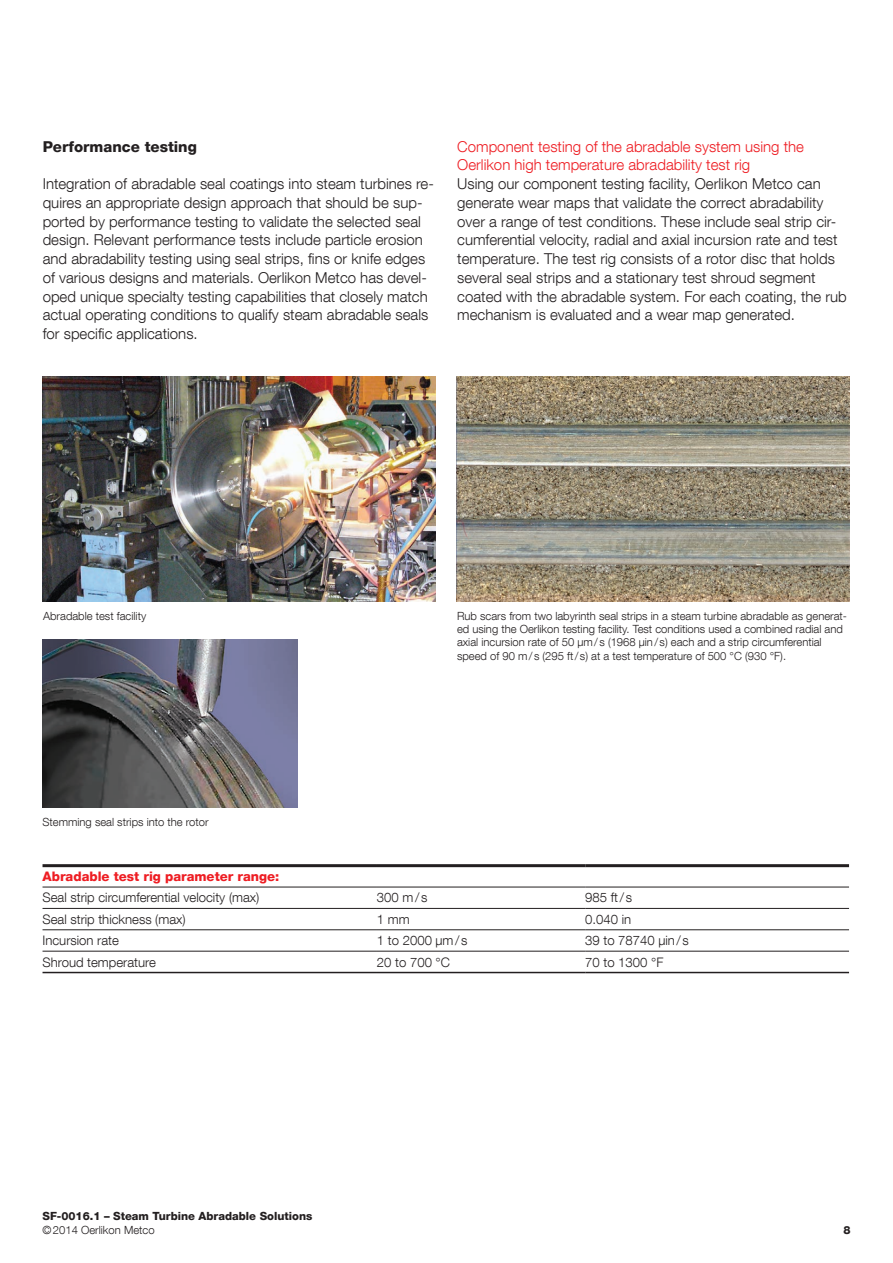
<style>
.page{position:relative;width:893px;height:1263px;background:#fff}
.page>*{position:absolute;margin:0;border:0;box-sizing:border-box;transform-origin:0 0}
.t1{font:300 15px/18.8px "Helvetica Neue LT Com";color:#231f20}
.t2{font:300 15px/18.8px "Helvetica Neue LT Com";color:#ee1d23}
.t3{font:800 15px "Helvetica Neue LT Com";color:#231f20}
.t4{font:300 13.2px "Helvetica Neue LT Com";color:#231f20}
.t5{font:800 13.2px "Helvetica Neue LT Com";color:#ee1d23}
.t6{font:300 11.25px/13.2px "Helvetica Neue LT Com";color:#231f20}
.t7{font:800 11.25px "Helvetica Neue LT Com";color:#231f20}
</style>
<div class="page">
<hr style="left:43px;top:908px;width:334px;height:1px;background:#231f20">
<hr style="left:377px;top:908px;width:208px;height:1px;background:#231f20">
<hr style="left:585px;top:908px;width:264px;height:1px;background:#231f20">
<hr style="left:43px;top:929px;width:334px;height:1px;background:#231f20">
<hr style="left:377px;top:929px;width:208px;height:1px;background:#231f20">
<hr style="left:585px;top:929px;width:264px;height:1px;background:#231f20">
<hr style="left:43px;top:864px;width:334px;height:3px;background:#231f20">
<hr style="left:377px;top:864px;width:208px;height:3px;background:#231f20">
<hr style="left:585px;top:864px;width:264px;height:3px;background:#231f20">
<hr style="left:43px;top:887px;width:334px;height:1px;background:#231f20">
<hr style="left:377px;top:887px;width:208px;height:1px;background:#231f20">
<hr style="left:585px;top:887px;width:264px;height:1px;background:#231f20">
<hr style="left:43px;top:951px;width:334px;height:1px;background:#231f20">
<hr style="left:377px;top:951px;width:208px;height:1px;background:#231f20">
<hr style="left:585px;top:951px;width:264px;height:1px;background:#231f20">
<hr style="left:43px;top:972px;width:334px;height:1px;background:#231f20">
<hr style="left:377px;top:972px;width:208px;height:1px;background:#231f20">
<hr style="left:585px;top:972px;width:264px;height:1px;background:#231f20">
<img style="left:43px;top:377px;width:393px;height:225px">
<img style="left:43px;top:639px;width:255px;height:169px">
<img style="left:456px;top:377px;width:394px;height:225px">
<p class="t3" style="left:43px;top:137px;width:156px">Performance testing</p>
<p class="t1" style="left:43px;top:174px;width:393px">Integration of abradable seal coatings into steam turbines re&shy;quires an appropriate design approach that should be sup&shy;ported by performance testing to validate the selected seal design. Relevant performance tests include particle erosion and abradability testing using seal strips, fins or knife edges of various designs and materials. Oerlikon Metco has devel&shy;oped unique specialty testing capabilities that closely match actual operating conditions to qualify steam abradable seals for specific applications.</p>
<p class="t2" style="left:457px;top:137px;width:348px">Component testing of the abradable system using the<br>Oerlikon high temperature abradability test rig</p>
<p class="t1" style="left:457px;top:174px;width:391px">Using our component testing facility, Oerlikon Metco can generate wear maps that validate the correct abradability over a range of test conditions. These include seal strip cir&shy;cumferential velocity, radial and axial incursion rate and test temperature. The test rig consists of a rotor disc that holds several seal strips and a stationary test shroud segment coated with the abradable system. For each coating, the rub mechanism is evaluated and a wear map generated.</p>
<p class="t6" style="left:43px;top:609px;width:105px">Abradable test facility</p>
<p class="t6" style="left:43px;top:815px;width:168px">Stemming seal strips into the rotor</p>
<p class="t6" style="left:457px;top:609px;width:392px">Rub scars from two labyrinth seal strips in a steam turbine abradable as generat&shy;ed using the Oerlikon testing facility. Test conditions used a combined radial and axial incursion rate of 50 µm/ s (1968 µin/ s) each and a strip circumferential speed of 90 m/ s (295 ft/ s) at a test temperature of 500 °C (930 °F).</p>
<p class="t5" style="left:43px;top:868px;width:238px">Abradable test rig parameter range:</p>
<p class="t4" style="left:43px;top:890px;width:218px">Seal strip circumferential velocity (max)</p>
<p class="t4" style="left:377px;top:890px;width:52px">300 m/s</p>
<p class="t4" style="left:585px;top:890px;width:48px">985 ft/ s</p>
<p class="t4" style="left:43px;top:911px;width:145px">Seal strip thickness (max)</p>
<p class="t4" style="left:377px;top:911px;width:34px">1 mm</p>
<p class="t4" style="left:585px;top:911px;width:47px">0.040 in</p>
<p class="t4" style="left:43px;top:932px;width:78px">Incursion rate</p>
<p class="t4" style="left:377px;top:932px;width:92px">1 to 2000 µm/ s</p>
<p class="t4" style="left:585px;top:932px;width:105px">39 to 78740 µin/ s</p>
<p class="t4" style="left:43px;top:954px;width:115px">Shroud temperature</p>
<p class="t4" style="left:377px;top:954px;width:75px">20 to 700 °C</p>
<p class="t4" style="left:585px;top:954px;width:80px">70 to 1300 °F</p>
<p class="t7" style="left:43px;top:1209px;width:271px">SF-0016.1 – Steam Turbine Abradable Solutions</p>
<p class="t6" style="left:43px;top:1223px;width:114px">©2014 Oerlikon Metco</p>
<p class="t7" style="left:843px;top:1223px;width:9px">8</p>
</div>
